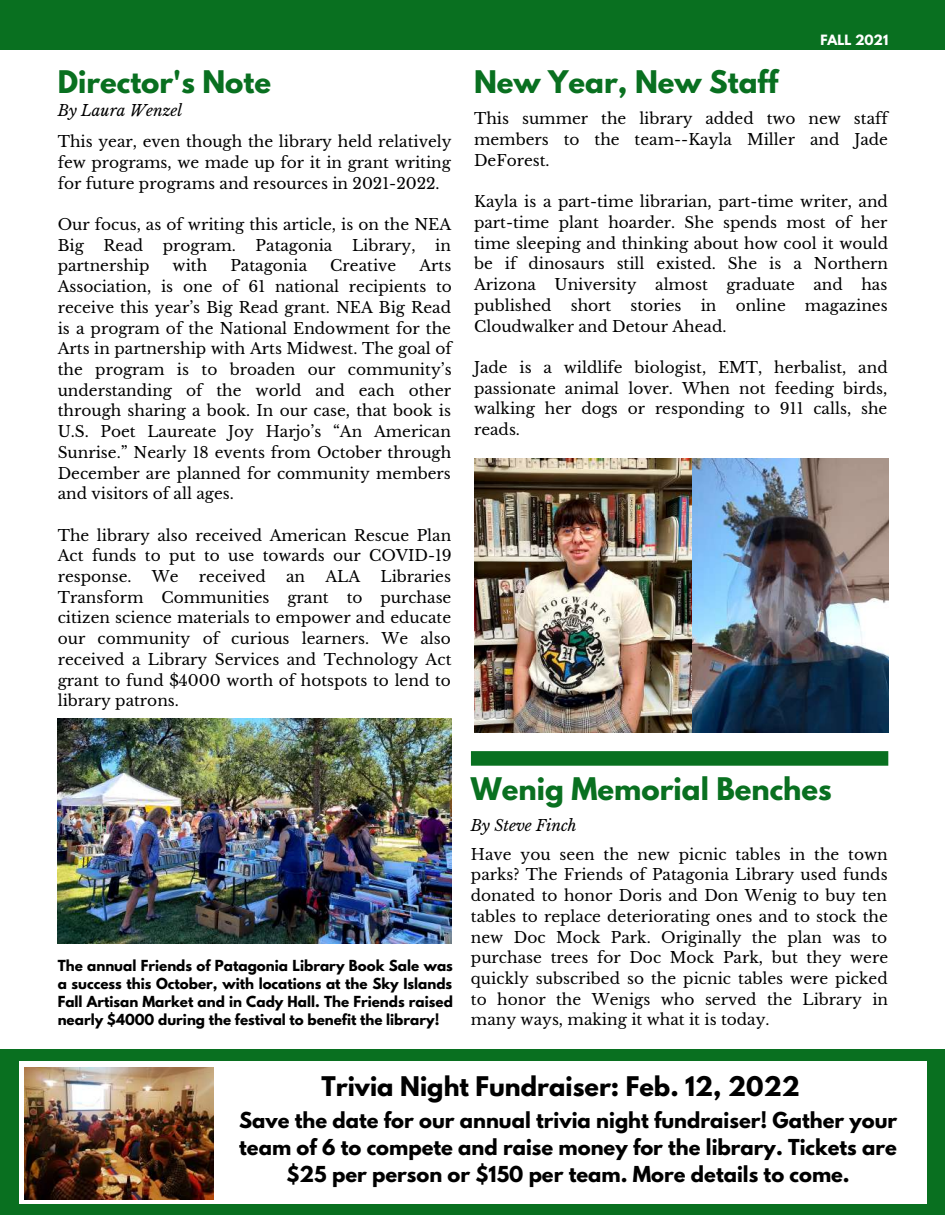
<style>
.page{position:relative;width:945px;height:1215px;background:#fff}
.page>*{position:absolute;margin:0;border:0;box-sizing:border-box;transform-origin:0 0}
.t1{font:700 27.6px "League Spartan";color:#097020}
.t2{font:700 24px "League Spartan";color:#000}
.t3{font:700 19.5px/27px "League Spartan";color:#000;text-align:center}
.t4{font:15.3px/20.7px "Libre Baskerville";color:#000;text-align:justify}
.t5{font:italic 15.3px "Libre Baskerville";color:#000}
.t6{font:700 13.5px/18px "League Spartan";color:#000;text-align:justify}
.t7{font:700 12.6px "League Spartan";color:#fff}
</style>
<div class="page">
<div style="left:0;top:0;width:945px;height:50px;background:#097020"></div>
<div style="left:0;top:1049px;width:945px;height:166px;background:#097020"></div>
<div style="left:19px;top:1061px;width:907px;height:143px;background:#fff"></div>
<img style="left:24px;top:1067px;width:189px;height:132px">
<svg style="left:471px;top:751px;width:417px;height:15px"></svg>
<img style="left:474px;top:458px;width:415px;height:275px">
<img style="left:58px;top:718px;width:393px;height:225px">
<h1 class="t1" style="left:58px;top:69px;width:215px">Director's Note</h1>
<p class="t5" style="left:58px;top:101px;width:126px">By Laura Wenzel</p>
<p class="t4" style="left:58px;top:131px;width:396px">This year, even though the library held relatively few programs, we made up for it in grant writing for future programs and resources in 2021-2022.</p>
<p class="t4" style="left:58px;top:214px;width:395px">Our focus, as of writing this article, is on the NEA<br>Big</p>
<p class="t4" style="left:103px;top:235px;width:41px">Read</p>
<p class="t4" style="left:163px;top:235px;width:75px">program.</p>
<p class="t4" style="left:256px;top:235px;width:78px">Patagonia</p>
<p class="t4" style="left:352px;top:235px;width:65px">Library,</p>
<p class="t4" style="left:435px;top:235px;width:17px">in</p>
<p class="t4" style="left:58px;top:256px;width:93px">partnership</p>
<p class="t4" style="left:173px;top:256px;width:36px">with</p>
<p class="t4" style="left:230px;top:256px;width:78px">Patagonia</p>
<p class="t4" style="left:330px;top:256px;width:68px">Creative</p>
<p class="t4" style="left:58px;top:256px;width:396px;text-indent:362px">Arts Association, is one of 61 national recipients to receive this year’s Big Read grant. NEA Big Read is a program of the National Endowment for the Arts in partnership with Arts Midwest. The goal of the program is to broaden our community’s understanding of the world and each other through sharing a book. In our case, that book is U.S. Poet Laureate Joy Harjo’s “An American Sunrise.” Nearly 18 events from October through December are planned for community members and visitors of all ages.</p>
<p class="t4" style="left:58px;top:525px;width:396px">The library also received American Rescue Plan Act funds to put to use towards our COVID-19 response.</p>
<p class="t4" style="left:58px;top:566px;width:395px;text-indent:323px">Libraries Transform Communities grant to purchase citizen science materials to empower and educate our community of curious learners. We also received a Library Services and Technology Act grant to fund $4000 worth of hotspots to lend to library patrons.</p>
<p class="t4" style="left:152px;top:566px;width:28px">We</p>
<p class="t4" style="left:199px;top:566px;width:68px">received</p>
<p class="t4" style="left:286px;top:566px;width:21px">an</p>
<p class="t4" style="left:325px;top:566px;width:36px">ALA</p>
<p class="t7" style="left:820px;top:34px;width:69px">FALL 2021</p>
<h1 class="t1" style="left:474px;top:69px;width:306px">New Year, New Staff</h1>
<p class="t4" style="left:474px;top:109px;width:415px">This summer the library added two new staff members to the team--Kayla Miller and Jade DeForest.</p>
<p class="t4" style="left:474px;top:192px;width:416px">Kayla is a part-time librarian, part-time writer, and part-time plant hoarder. She spends most of her time sleeping and thinking about how cool it would be if dinosaurs still existed. She is a Northern Arizona University almost graduate and has published short stories in online magazines Cloudwalker and Detour Ahead.</p>
<p class="t4" style="left:474px;top:357px;width:415px">Jade is a wildlife biologist, EMT, herbalist, and passionate animal lover. When not feeding birds, walking her dogs or responding to 911 calls, she reads.</p>
<p class="t6" style="left:58px;top:959px;width:397px">The annual Friends of Patagonia Library Book Sale was a success this October, with locations at the Sky Islands Fall Artisan Market and in Cady Hall. The Friends raised nearly $4000 during the festival to benefit the library!</p>
<h1 class="t1" style="left:471px;top:775px;width:362px">Wenig Memorial Benches</h1>
<p class="t5" style="left:471px;top:816px;width:107px">By Steve Finch</p>
<p class="t4" style="left:471px;top:844px;width:419px">Have you seen the new picnic tables in the town parks? The Friends of Patagonia Library used funds donated to honor Doris and Don Wenig to buy ten tables to replace deteriorating ones and to stock the new Doc Mock Park. Originally the plan was to purchase trees for Doc Mock Park, but they were quickly subscribed so the picnic tables were picked to honor the Wenigs who served the Library in many ways, making it what it is today.</p>
<h2 class="t2" style="left:321px;top:1074px;width:480px">Trivia Night Fundraiser: Feb. 12, 2022</h2>
<p class="t3" style="left:239px;top:1109px;width:660px">Save the date for our annual trivia night fundraiser! Gather your team of 6 to compete and raise money for the library. Tickets are $25 per person or $150 per team. More details to come.</p>
</div>
